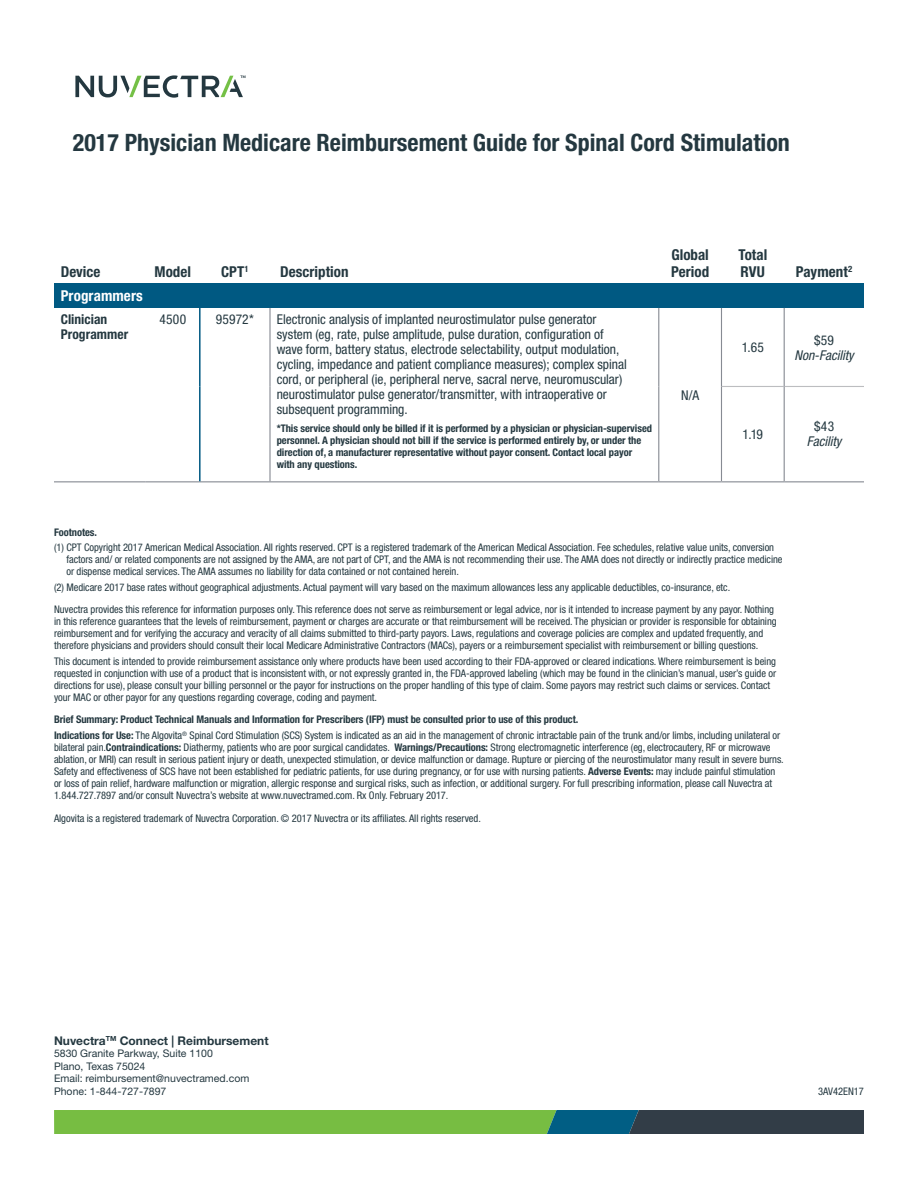
<style>
.page{position:relative;width:918px;height:1188px;background:#fff}
.page>*{position:absolute;margin:0;border:0;box-sizing:border-box;transform-origin:0 0}
.t1{font:700 condensed 24px "Helvetica Neue LT Std";color:#243840}
.Chart_column_head{font:700 condensed 15px/16.5px "Helvetica Neue LT Std";color:#243840}
.Chart_Bar_Heading{font:700 condensed 15px "Helvetica Neue LT Std";letter-spacing:.005em;color:#fff}
.Chart_Copy_-_FL{font:condensed 13.5px/15px "Helvetica Neue LT Std";color:#243840}
.Chart_Copy_-_CTR{font:italic condensed 13.5px/15px "Helvetica Neue LT Std";letter-spacing:-.005em;color:#243840;text-align:center}
.Chart_Copy_-_CTR-2{font:condensed 13.5px "Helvetica Neue LT Std";letter-spacing:.015em;color:#243840}
.Chart_Copy_-_FL-2{font:700 condensed 13.5px/15px "Helvetica Neue LT Std";letter-spacing:.005em;color:#243840}
.t2{font:700 12px "Helvetica Neue LT Std";color:#243840}
.Legal_Copy{font:condensed 10.5px/12px "Helvetica Neue LT Std";letter-spacing:-.005em;color:#243840}
.Legal_Copy-2{font:700 condensed 10.5px/12px "Helvetica Neue LT Std";letter-spacing:-.005em;color:#243840}
.t3{font:10.5px "Helvetica Neue LT Std";color:#243840}
.s1{font-style:normal}
.s2{font-weight:700}
</style>
<div class="page">
<svg style="left:54px;top:1110px;width:810px;height:24px;background:#578f4a"></svg>
<div style="left:54px;top:284px;width:810px;height:24px;background:#005982"></div>
<hr style="left:200px;top:481px;width:70px;height:1px;background:#878b93">
<hr style="left:270px;top:481px;width:389px;height:1px;background:#878b93">
<hr style="left:659px;top:481px;width:62px;height:1px;background:#878b93">
<hr style="left:722px;top:386px;width:62px;height:1px;background:#bcbdc0">
<hr style="left:785px;top:386px;width:79px;height:1px;background:#bcbdc0">
<hr style="left:269px;top:308px;width:2px;height:78px;background:#878b93">
<hr style="left:658px;top:308px;width:1px;height:78px;background:#878b93">
<hr style="left:269px;top:386px;width:2px;height:95px;background:#878b93">
<hr style="left:658px;top:386px;width:1px;height:95px;background:#878b93">
<hr style="left:721px;top:308px;width:1px;height:78px;background:#878b93">
<hr style="left:721px;top:386px;width:1px;height:95px;background:#878b93">
<hr style="left:784px;top:308px;width:1px;height:78px;background:#878b93">
<hr style="left:784px;top:386px;width:1px;height:95px;background:#878b93">
<hr style="left:721px;top:481px;width:63px;height:1px;background:#878b93">
<hr style="left:784px;top:481px;width:80px;height:1px;background:#878b93">
<hr style="left:54px;top:481px;width:92px;height:1px;background:#878b93">
<hr style="left:146px;top:481px;width:54px;height:1px;background:#878b93">
<hr style="left:199px;top:308px;width:2px;height:78px;background:#005982">
<hr style="left:199px;top:386px;width:2px;height:95px;background:#005982">
<svg style="left:75px;top:75px;width:170px;height:23px"></svg>
<p class="t1" style="left:73px;top:128px;width:719px">2017 Physician Medicare Reimbursement Guide for Spinal Cord Stimulation</p>
<p class="Chart_column_head" style="left:61px;top:263px;width:41px">Device</p>
<p class="Chart_column_head" style="left:155px;top:263px;width:38px">Model</p>
<p class="Chart_column_head" style="left:221px;top:263px;width:29px">CPT<sup>1</sup></p>
<p class="Chart_column_head" style="left:280px;top:263px;width:70px">Description</p>
<p class="Chart_Bar_Heading" style="left:61px;top:287px;width:84px">Programmers</p>
<p class="Chart_Copy_-_FL-2" style="left:61px;top:312px;width:69px">Clinician<br>Programmer</p>
<p class="Chart_Copy_-_CTR-2" style="left:159px;top:312px;width:28px">4500</p>
<p class="Chart_Copy_-_CTR-2" style="left:216px;top:312px;width:39px">95972*</p>
<p class="Chart_Copy_-_FL" style="left:277px;top:312px;width:352px">Electronic analysis of implanted neurostimulator pulse generator system (eg, rate, pulse amplitude, pulse duration, configuration of wave form, battery status, electrode selectability, output modulation, cycling, impedance and patient compliance measures); complex spinal cord, or peripheral (ie, peripheral nerve, sacral nerve, neuromuscular) neurostimulator pulse generator/transmitter, with intraoperative or subsequent programming.</p>
<p class="Legal_Copy-2" style="left:277px;top:422px;width:377px">*This service should only be billed if it is performed by a physician or physician-supervised personnel. A physician should not bill if the service is performed entirely by, or under the direction of, a manufacturer representative without payor consent. Contact local payor with any questions.</p>
<p class="Chart_column_head" style="left:671px;top:247px;width:40px">Global<br>Period</p>
<p class="Chart_column_head" style="left:738px;top:247px;width:30px">Total</p>
<p class="Chart_column_head" style="left:741px;top:263px;width:26px">RVU</p>
<p class="Chart_column_head" style="left:796px;top:263px;width:58px">Payment<sup>2</sup></p>
<p class="Chart_Copy_-_CTR-2" style="left:681px;top:387px;width:20px">N/A</p>
<p class="Chart_Copy_-_CTR-2" style="left:742px;top:339px;width:24px">1.65</p>
<p class="Chart_Copy_-_CTR" style="left:795px;top:333px;width:61px"><span class="s1">$59<br></span>Non-Facility</p>
<p class="Chart_Copy_-_CTR-2" style="left:743px;top:426px;width:22px">1.19</p>
<p class="Chart_Copy_-_CTR" style="left:807px;top:420px;width:36px"><span class="s1">$43<br></span>Facility</p>
<p class="Legal_Copy-2" style="left:54px;top:526px;width:45px">Footnotes.</p>
<p class="Legal_Copy" style="left:66px;top:542px;width:718px;text-indent:-12px">(1) CPT Copyright 2017 American Medical Association. All rights reserved. CPT is a registered trademark of the American Medical Association. Fee schedules, relative value units, conversion factors and/ or related components are not assigned by the AMA, are not part of CPT, and the AMA is not recommending their use. The AMA does not directly or indirectly practice medicine or dispense medical services. The AMA assumes no liability for data contained or not contained herein.</p>
<p class="Legal_Copy" style="left:54px;top:581px;width:678px">(2) Medicare 2017 base rates without geographical adjustments. Actual payment will vary based on the maximum allowances less any applicable deductibles, co-insurance, etc.</p>
<p class="Legal_Copy" style="left:54px;top:604px;width:724px">Nuvectra provides this reference for information purposes only. This reference does not serve as reimbursement or legal advice, nor is it intended to increase payment by any payor. Nothing in this reference guarantees that the levels of reimbursement, payment or charges are accurate or that reimbursement will be received. The physician or provider is responsible for obtaining reimbursement and for verifying the accuracy and veracity of all claims submitted to third-party payors. Laws, regulations and coverage policies are complex and updated frequently, and therefore physicians and providers should consult their local Medicare Administrative Contractors (MACs), payers or a reimbursement specialist with reimbursement or billing questions.</p>
<p class="Legal_Copy" style="left:54px;top:655px;width:724px">This document is intended to provide reimbursement assistance only where products have been used according to their FDA-approved or cleared indications. Where reimbursement is being requested in conjunction with use of a product that is inconsistent with, or not expressly granted in, the FDA-approved labeling (which may be found in the clinician’s manual, user’s guide or directions for use), please consult your billing personnel or the payor for instructions on the proper handling of this type of claim. Some payors may restrict such claims or services. Contact your MAC or other payor for any questions regarding coverage, coding and payment.</p>
<p class="Legal_Copy-2" style="left:54px;top:714px;width:526px">Brief Summary: Product Technical Manuals and Information for Prescribers (IFP) must be consulted prior to use of this product.</p>
<p class="Legal_Copy" style="left:54px;top:729px;width:731px"><span class="s2">Indications for Use:</span> The Algovita<sup>®</sup> Spinal Cord Stimulation (SCS) System is indicated as an aid in the management of chronic intractable pain of the trunk and/or limbs, including unilateral or bilateral pain.<span class="s2">Contraindications:</span> Diathermy, patients who are poor surgical candidates. <span class="s2">Warnings/Precautions:</span> Strong electromagnetic interference (eg, electrocautery, RF or microwave ablation, or MRI) can result in serious patient injury or death, unexpected stimulation, or device malfunction or damage. Rupture or piercing of the neurostimulator many result in severe burns.<br>Safety and effectiveness of SCS have not been established for pediatric patients, for use during pregnancy, or for use with nursing patients. <span class="s2">Adverse Events:</span> may include painful stimulation or loss of pain relief, hardware malfunction or migration, allergic response and surgical risks, such as infection, or additional surgery. For full prescribing information, please call Nuvectra at 1.844.727.7897 and/or consult Nuvectra’s website at www.nuvectramed.com. Rx Only. February 2017.</p>
<p class="Legal_Copy" style="left:54px;top:812px;width:428px">Algovita is a registered trademark of Nuvectra Corporation. © 2017 Nuvectra or its affiliates. All rights reserved.</p>
<p class="t2" style="left:54px;top:1033px;width:216px">Nuvectra<sup>TM</sup> Connect | Reimbursement</p>
<p class="t3" style="left:54px;top:1047px;width:160px">5830 Granite Parkway, Suite 1100</p>
<p class="t3" style="left:54px;top:1060px;width:93px">Plano, Texas 75024</p>
<p class="t3" style="left:54px;top:1072px;width:197px">Email: reimbursement@nuvectramed.com</p>
<p class="t3" style="left:54px;top:1085px;width:114px">Phone: 1-844-727-7897</p>
<p class="Legal_Copy" style="left:818px;top:1085px;width:47px">3AV42EN17</p>
</div>
